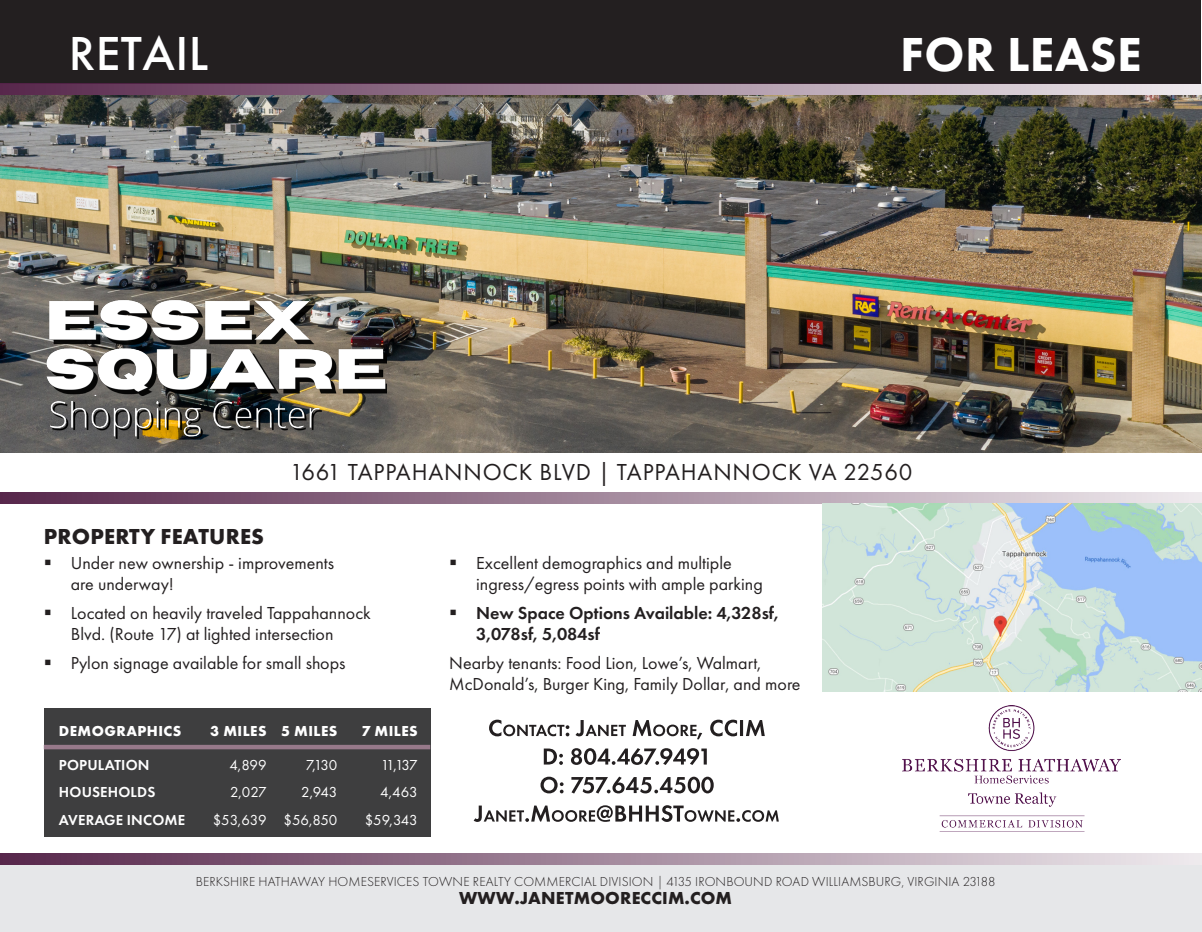
<style>
.page{position:relative;width:1202px;height:932px;background:#fff}
.page>*{position:absolute;margin:0;border:0;box-sizing:border-box;transform-origin:0 0}
.t1{font:800 49.5px "Futura PT";letter-spacing:.01em;color:#fff}
.t2{font:500 49.5px "Futura PT";letter-spacing:.01em;color:#fff}
.t3{font:24px "Futura PT";letter-spacing:.035em;color:#231f20}
.t4{font:700 22.5px "Futura PT";letter-spacing:.01em;color:#231f20}
.t5{font:18px/21.6px "Futura PT";color:#231f20}
.t6{font:600 18px/21.6px "Futura PT";color:#231f20}
.t7{font:700 18px "Futura PT";letter-spacing:.01em;color:#231f20}
.t8{font:15px "Futura PT";color:#fff}
.t9{font:600 15px "Futura PT";letter-spacing:.01em;color:#fff}
.t10{font:700 15px "Futura PT";letter-spacing:.03em;color:#fff}
.t11{font:300 13.5px "Futura PT";letter-spacing:.01em;color:#231f20}
</style>
<div class="page">
<img style="left:0;top:95px;width:1202px;height:357px">
<img style="left:42px;top:285px;width:279px;height:112px">
<img style="left:42px;top:334px;width:344px;height:61px">
<img style="left:48px;top:401px;width:274px;height:44px">
<div style="left:1px;top:0;width:1200px;height:84px;background:#231f20"></div>
<svg style="left:0;top:84px;width:1202px;height:11px;background:#a2889c"></svg>
<div style="left:0;top:865px;width:1202px;height:67px;background:#e6e7e9"></div>
<svg style="left:0;top:853px;width:1202px;height:12px;background:#a2889c"></svg>
<div style="left:44px;top:708px;width:386px;height:128px;background:#3e3e3f"></div>
<div style="left:44px;top:744px;width:386px;height:5px;background:#97798a"></div>
<svg style="left:0;top:492px;width:1202px;height:11px;background:#a2889c"></svg>
<svg style="left:473px;top:805px;width:305px;height:17px"></svg>
<svg style="left:540px;top:776px;width:173px;height:17px"></svg>
<svg style="left:544px;top:748px;width:163px;height:17px"></svg>
<svg style="left:489px;top:719px;width:275px;height:20px"></svg>
<img style="left:902px;top:705px;width:218px;height:123px">
<img style="left:822px;top:503px;width:379px;height:189px">
<p class="t2" style="left:69px;top:23px;width:141px">RETAIL</p>
<p class="t1" style="left:900px;top:23px;width:243px">FOR LEASE</p>
<p class="t3" style="left:290px;top:457px;width:624px">1661 TAPPAHANNOCK BLVD | TAPPAHANNOCK VA 22560</p>
<p class="t4" style="left:44px;top:522px;width:222px">PROPERTY FEATURES</p>
<p class="t5" style="left:71px;top:552px;width:265px">Under new ownership - improvements are underway!</p>
<p class="t5" style="left:71px;top:601px;width:301px">Located on heavily traveled Tappahannock<br>Blvd. (Route 17) at lighted intersection</p>
<p class="t5" style="left:71px;top:651px;width:276px">Pylon signage available for small shops</p>
<p class="t10" style="left:59px;top:721px;width:124px">DEMOGRAPHICS</p>
<p class="t10" style="left:210px;top:721px;width:58px">3 MILES</p>
<p class="t10" style="left:281px;top:721px;width:58px">5 MILES</p>
<p class="t10" style="left:361px;top:721px;width:58px">7 MILES</p>
<p class="t9" style="left:59px;top:756px;width:92px">POPULATION</p>
<p class="t8" style="left:229px;top:756px;width:39px">4,899</p>
<p class="t8" style="left:306px;top:756px;width:33px">7,130</p>
<p class="t8" style="left:381px;top:756px;width:38px">11,137</p>
<p class="t9" style="left:59px;top:783px;width:98px">HOUSEHOLDS</p>
<p class="t8" style="left:230px;top:783px;width:38px">2,027</p>
<p class="t8" style="left:301px;top:783px;width:38px">2,943</p>
<p class="t8" style="left:380px;top:783px;width:39px">4,463</p>
<p class="t9" style="left:59px;top:810px;width:128px">AVERAGE INCOME</p>
<p class="t8" style="left:213px;top:810px;width:55px">$53,639</p>
<p class="t8" style="left:283px;top:810px;width:55px">$56,850</p>
<p class="t8" style="left:365px;top:810px;width:55px">$59,343</p>
<p class="t5" style="left:476px;top:552px;width:288px">Excellent demographics and multiple ingress/egress points with ample parking</p>
<p class="t6" style="left:476px;top:601px;width:304px">New Space Options Available: 4,328sf,<br>3,078sf, 5,084sf</p>
<p class="t5" style="left:449px;top:651px;width:353px">Nearby tenants: Food Lion, Lowe’s, Walmart,<br>McDonald’s, Burger King, Family Dollar, and more</p>
<p class="t11" style="left:196px;top:874px;width:801px">BERKSHIRE HATHAWAY HOMESERVICES TOWNE REALTY COMMERCIAL DIVISION | 4135 IRONBOUND ROAD WILLIAMSBURG, VIRGINIA 23188</p>
<p class="t7" style="left:459px;top:886px;width:274px">WWW.JANETMOORECCIM.COM</p>
</div>
